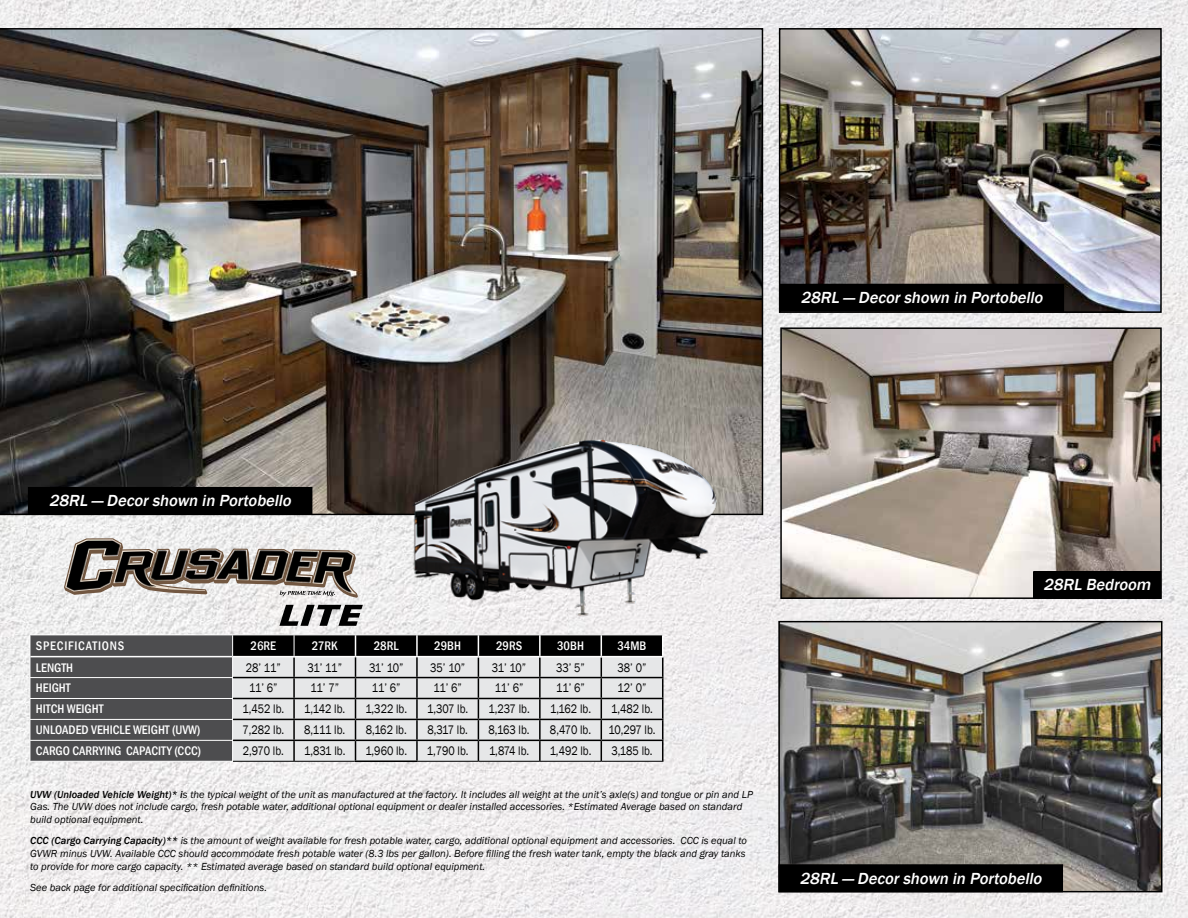
<style>
.page{position:relative;width:1188px;height:918px;background:#fff}
.page>*{position:absolute;margin:0;border:0;box-sizing:border-box;transform-origin:0 0}
.t1{font:italic 500 16.5px "Franklin Gothic";color:#fff}
.t2{font:12.75px "Franklin Gothic";color:#000;scale:.85 1}
.t3{font:500 condensed 12.75px "Franklin Gothic";color:#fff}
.t4{font:500 condensed 12.75px "Franklin Gothic";letter-spacing:.06em;color:#fff}
.t5{font:italic 10.5px/12.6px "Franklin Gothic";color:#000}
.s1{font-weight:500}
</style>
<div class="page">
<img style="left:0;top:0;width:1188px;height:918px">
<img style="left:0;top:28px;width:763px;height:487px">
<img style="left:781px;top:624px;width:378px;height:265px">
<div style="left:778px;top:621px;width:384px;height:271px;border:2px solid #000"></div>
<img style="left:783px;top:330px;width:376px;height:266px">
<div style="left:780px;top:327px;width:382px;height:272px;border:2px solid #000"></div>
<img style="left:782px;top:31px;width:377px;height:279px">
<div style="left:779px;top:28px;width:383px;height:285px;border:2px solid #000"></div>
<svg style="left:64px;top:538px;width:294px;height:60px"></svg>
<svg style="left:279px;top:605px;width:84px;height:21px"></svg>
<hr style="left:30px;top:634px;width:203px;height:1px;background:#fff">
<hr style="left:30px;top:761px;width:203px;height:1px;background:#fff">
<hr style="left:233px;top:634px;width:61px;height:1px;background:#fff">
<hr style="left:294px;top:634px;width:62px;height:1px;background:#fff">
<hr style="left:356px;top:634px;width:61px;height:1px;background:#fff">
<hr style="left:233px;top:761px;width:61px;height:1px;background:#000">
<hr style="left:294px;top:761px;width:61px;height:1px;background:#000">
<hr style="left:418px;top:761px;width:60px;height:1px;background:#000">
<hr style="left:478px;top:761px;width:62px;height:1px;background:#000">
<hr style="left:540px;top:761px;width:61px;height:1px;background:#000">
<hr style="left:601px;top:761px;width:62px;height:1px;background:#000">
<svg style="left:30px;top:635px;width:633px;height:126px;background:#9d9d9e"></svg>
<hr style="left:416px;top:741px;width:2px;height:20px;background:#000">
<hr style="left:355px;top:761px;width:63px;height:1px;background:#000">
<img style="left:367px;top:427px;width:385px;height:223px">
<div style="left:1034px;top:572px;width:127px;height:27px;background:#000"></div>
<div style="left:1034px;top:571px;width:127px;height:28px;border:1px solid #000"></div>
<div style="left:28px;top:487px;width:284px;height:27px;background:#000"></div>
<div style="left:28px;top:487px;width:284px;height:28px;border:1px solid #000"></div>
<div style="left:779px;top:865px;width:284px;height:27px;background:#000"></div>
<div style="left:780px;top:284px;width:284px;height:27px;background:#000"></div>
<h1 class="t1" style="left:801px;top:287px;width:247px">28RL — Decorshown in Portobello</h1>
<h1 class="t1" style="left:49px;top:491px;width:247px">28RL — Decorshown in Portobello</h1>
<p class="t4" style="left:36px;top:638px;width:90px">SPECIFICATIONS</p>
<p class="t3" style="left:251px;top:638px;width:27px">26RE</p>
<p class="t3" style="left:312px;top:638px;width:27px">27RK</p>
<p class="t3" style="left:374px;top:638px;width:26px">28RL</p>
<p class="t3" style="left:434px;top:638px;width:28px">29BH</p>
<p class="t3" style="left:496px;top:638px;width:28px">29RS</p>
<p class="t3" style="left:557px;top:638px;width:28px">30BH</p>
<p class="t3" style="left:617px;top:638px;width:31px">34MB</p>
<p class="t3" style="left:36px;top:659px;width:39px">LENGTH</p>
<p class="t2" style="left:246px;top:659px;width:43px">28’ 11”</p>
<p class="t2" style="left:308px;top:659px;width:42px">31’ 11”</p>
<p class="t2" style="left:369px;top:659px;width:42px">31’ 10”</p>
<p class="t2" style="left:430px;top:659px;width:42px">35’ 10”</p>
<p class="t2" style="left:492px;top:659px;width:42px">31’ 10”</p>
<p class="t2" style="left:556px;top:659px;width:35px">33’ 5”</p>
<p class="t2" style="left:618px;top:659px;width:35px">38’ 0”</p>
<p class="t3" style="left:36px;top:680px;width:36px">HEIGHT</p>
<p class="t2" style="left:249px;top:680px;width:35px">11’ 6”</p>
<p class="t2" style="left:310px;top:680px;width:35px">11’ 7”</p>
<p class="t2" style="left:372px;top:680px;width:35px">11’ 6”</p>
<p class="t2" style="left:433px;top:680px;width:35px">11’ 6”</p>
<p class="t2" style="left:495px;top:680px;width:35px">11’ 6”</p>
<p class="t2" style="left:556px;top:680px;width:35px">11’ 6”</p>
<p class="t2" style="left:618px;top:680px;width:35px">12’ 0”</p>
<p class="t3" style="left:36px;top:701px;width:69px">HITCH WEIGHT</p>
<p class="t2" style="left:242px;top:701px;width:51px">1,452 lb.</p>
<p class="t2" style="left:304px;top:701px;width:50px">1,142 lb.</p>
<p class="t2" style="left:365px;top:701px;width:51px">1,322 lb.</p>
<p class="t2" style="left:427px;top:701px;width:50px">1,307 lb.</p>
<p class="t2" style="left:489px;top:701px;width:50px">1,237 lb.</p>
<p class="t2" style="left:550px;top:701px;width:50px">1,162 lb.</p>
<p class="t2" style="left:611px;top:701px;width:51px">1,482 lb.</p>
<p class="t3" style="left:36px;top:722px;width:166px">UNLOADED VEHICLE WEIGHT (UVW)</p>
<p class="t2" style="left:242px;top:722px;width:51px">7,282 lb.</p>
<p class="t2" style="left:304px;top:722px;width:50px">8,111 lb.</p>
<p class="t2" style="left:366px;top:722px;width:50px">8,162 lb.</p>
<p class="t2" style="left:427px;top:722px;width:49px">8,317 lb.</p>
<p class="t2" style="left:489px;top:722px;width:50px">8,163 lb.</p>
<p class="t2" style="left:550px;top:722px;width:50px">8,470 lb.</p>
<p class="t2" style="left:608px;top:722px;width:57px">10,297 lb.</p>
<p class="t3" style="left:36px;top:743px;width:167px">CARGO CARRYING CAPACITY (CCC)</p>
<p class="t2" style="left:243px;top:743px;width:50px">2,970 lb.</p>
<p class="t2" style="left:304px;top:743px;width:50px">1,831 lb.</p>
<p class="t2" style="left:365px;top:743px;width:51px">1,960 lb.</p>
<p class="t2" style="left:427px;top:743px;width:51px">1,790 lb.</p>
<p class="t2" style="left:489px;top:743px;width:49px">1,874 lb.</p>
<p class="t2" style="left:550px;top:743px;width:51px">1,492 lb.</p>
<p class="t2" style="left:611px;top:743px;width:50px">3,185 lb.</p>
<p class="t5" style="left:30px;top:788px;width:724px"><span class="s1">UVW (Unloaded Vehicle Weight)* i</span>s the typical weight of the unit as manufactured at the factory. It includes all weight at the unit’s axle(s) and tongue or pin and LP<br>Gas. The UVW does not include cargo, fresh potable water, additional optional equipment or dealer installed accessories. *Estimated Average based on standard build optional equipment.</p>
<p class="t5" style="left:30px;top:835px;width:718px"><span class="s1">CCC (Cargo Carrying Capacity)**</span> is the amount of weight available for fresh potable water, cargo, additional optional equipment and accessories. CCC is equal to<br>GVWR minus UVW. Available CCC should accommodate fresh potable water (8.3 lbs per gallon). Before filling the fresh water tank, empty the black and gray tanks to provide for more cargo capacity. ** Estimated average based on standard build optional equipment.</p>
<p class="t5" style="left:30px;top:882px;width:238px">See back page for additional specification definitions.</p>
<h1 class="t1" style="left:1044px;top:574px;width:112px">28RL Bedroom</h1>
<h1 class="t1" style="left:800px;top:868px;width:247px">28RL — Decorshown in Portobello</h1>
</div>
